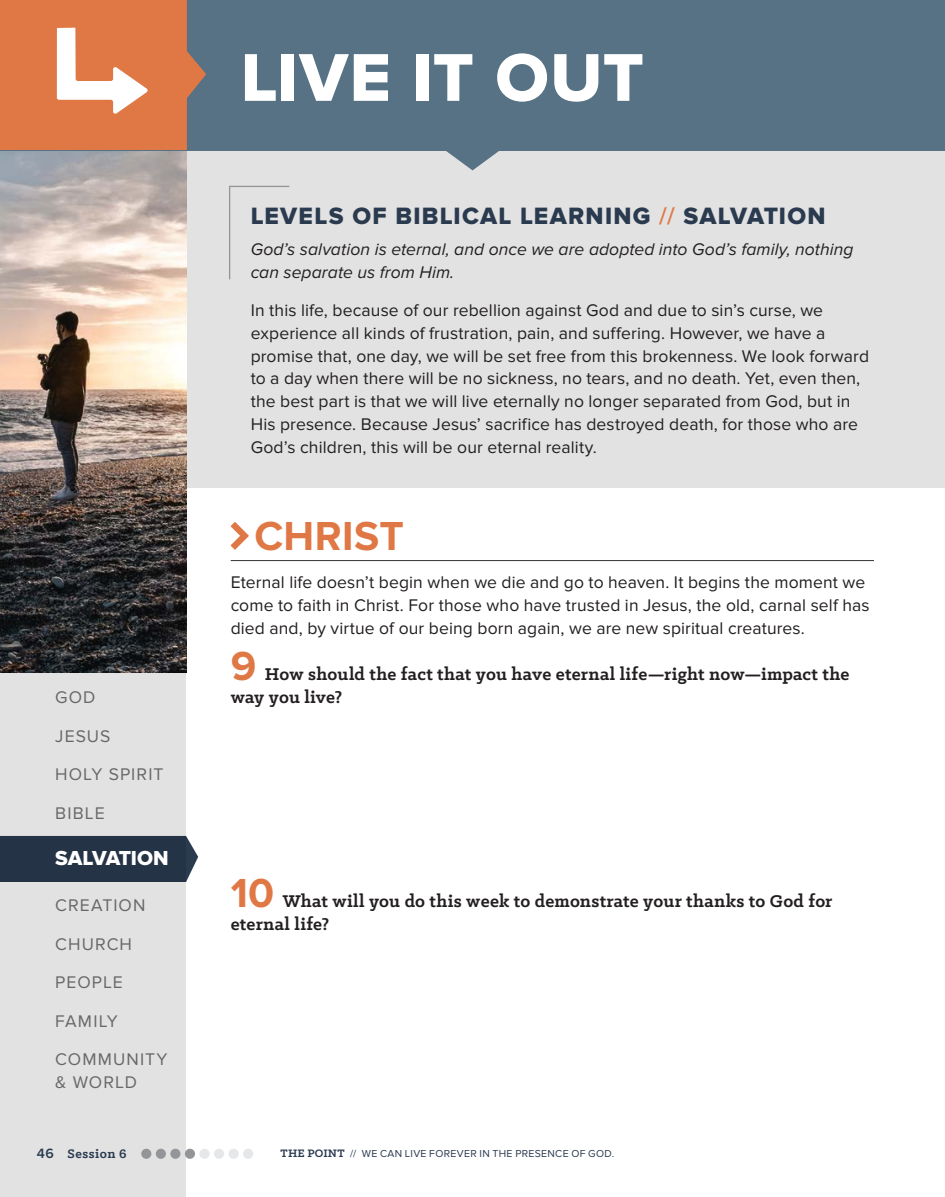
<style>
.page{position:relative;width:945px;height:1197px;background:#fff}
.page>*{position:absolute;margin:0;border:0;box-sizing:border-box;transform-origin:0 0}
.lio_header{font:70px "Proxima Nova Extrabld";letter-spacing:.01em;color:#fff}
.ccc_headers{font:700 42px "Proxima Nova";letter-spacing:.01em;color:#e07845}
.LOBL_large{font:24.5px "Proxima Nova Extrabld";letter-spacing:.05em;color:#2a3a4f}
.LOBL_column_bold{font:21px "Proxima Nova Extrabld";letter-spacing:-.01em;color:#fff}
.question{font:700 19.25px/22.8px "Klinic Slab";letter-spacing:.015em;color:#231f20}
.body_copy{font:17.5px/22.8px "Proxima Nova";letter-spacing:.005em;color:#231f20}
.body_copy-2{font:italic 17.5px/22.8px "Proxima Nova";letter-spacing:.005em;color:#231f20}
.LOBL_column{font:17.5px/22.8px "Proxima Nova";letter-spacing:.06em;color:#686869}
.t1{font:700 14px "Klinic Slab";letter-spacing:.04em;color:#2a3a4f}
.point_small{font:10.5px "Proxima Nova";letter-spacing:.03em;color:#2a3a4f}
.s1{font-family:"Proxima Nova";font-weight:600;color:#e07845}
.s2{font-family:"Proxima Nova";font-size:42px;color:#e07845}
.s3{font-family:"Proxima Nova";font-weight:600}
.s4{font-family:"Klinic Slab";font-weight:700;font-size:12.25px}
</style>
<div class="page">
<div style="left:186px;top:150px;width:759px;height:338px;background:#e2e2e2"></div>
<div style="left:0;top:664px;width:186px;height:533px;background:#e2e2e2"></div>
<img style="left:0;top:150px;width:187px;height:522px">
<div style="left:0;top:836px;width:198px;height:46px;background:#253346"></div>
<div style="left:0;top:0;width:945px;height:150px;background:#567284"></div>
<svg style="left:443px;top:150px;width:60px;height:20px"></svg>
<hr style="left:231px;top:560px;width:643px;height:1px;background:#363334">
<svg style="left:231px;top:522px;width:18px;height:28px"></svg>
<svg style="left:0;top:0;width:206px;height:150px"></svg>
<svg style="left:229px;top:185px;width:61px;height:95px"></svg>
<div style="left:141px;top:1149px;width:10px;height:10px;background:#939598;border-radius:50%"></div>
<div style="left:156px;top:1149px;width:10px;height:10px;background:#939598;border-radius:50%"></div>
<div style="left:170px;top:1149px;width:10px;height:10px;background:#939598;border-radius:50%"></div>
<div style="left:185px;top:1149px;width:10px;height:10px;background:#939598;border-radius:50%"></div>
<div style="left:199px;top:1149px;width:11px;height:10px;background:#e6e7e9;border-radius:50%"></div>
<div style="left:214px;top:1149px;width:10px;height:10px;background:#e6e7e9;border-radius:50%"></div>
<div style="left:229px;top:1149px;width:10px;height:10px;background:#e6e7e9;border-radius:50%"></div>
<div style="left:243px;top:1149px;width:10px;height:10px;background:#e6e7e9;border-radius:50%"></div>
<p class="lio_header" style="left:241px;top:37px;width:405px">LIVE IT OUT</p>
<p class="LOBL_column" style="left:55px;top:686px;width:42px">GOD</p>
<p class="LOBL_column" style="left:55px;top:725px;width:57px">JESUS</p>
<p class="LOBL_column" style="left:55px;top:763px;width:110px">HOLY SPIRIT</p>
<p class="LOBL_column" style="left:55px;top:802px;width:51px">BIBLE</p>
<p class="LOBL_column_bold" style="left:55px;top:846px;width:115px">SALVATION</p>
<p class="LOBL_column" style="left:55px;top:894px;width:92px">CREATION</p>
<p class="LOBL_column" style="left:55px;top:933px;width:78px">CHURCH</p>
<p class="LOBL_column" style="left:55px;top:971px;width:69px">PEOPLE</p>
<p class="LOBL_column" style="left:55px;top:1010px;width:64px">FAMILY</p>
<p class="LOBL_column" style="left:55px;top:1048px;width:114px">COMMUNITY &amp; WORLD</p>
<p class="LOBL_large" style="left:251px;top:202px;width:576px">LEVELS OF BIBLICAL LEARNING <span class="s1">//</span> SALVATION</p>
<p class="body_copy-2" style="left:251px;top:238px;width:604px">God’s salvation is eternal, and once we are adopted into God’s family, nothing can separate us from Him.</p>
<p class="body_copy" style="left:251px;top:299px;width:620px">In this life, because of our rebellion against God and due to sin’s curse, we experience all kinds of frustration, pain, and suffering. However, we have a promise that, one day, we will be set free from this brokenness. We look forward to a day when there will be no sickness, no tears, and no death. Yet, even then, the best part is that we will live eternally no longer separated from God, but in His presence. Because Jesus’ sacrifice has destroyed death, for those who are God’s children, this will be our eternal reality.</p>
<p class="ccc_headers" style="left:254px;top:512px;width:151px">CHRIST</p>
<p class="body_copy" style="left:231px;top:571px;width:641px">Eternal life doesn’t begin when we die and go to heaven. It begins the moment we come to faith in Christ. For those who have trusted in Jesus, the old, carnal self has died and, by virtue of our being born again, we are new spiritual creatures.</p>
<p class="question" style="left:231px;top:662px;width:620px"><span class="s2">9</span> How should the fact that you have eternal life—right now—impact the way you live?</p>
<p class="question" style="left:231px;top:889px;width:603px"><span class="s2">10</span> What will you do this week to demonstrate your thanks to God for eternal life?</p>
<p class="t1" style="left:37px;top:1144px;width:91px"><span class="s3">46</span> Session 6</p>
<p class="point_small" style="left:281px;top:1148px;width:335px"><span class="s4">THE POINT</span> // WE CAN LIVE FOREVER IN THE PRESENCE OF GOD.</p>
</div>
